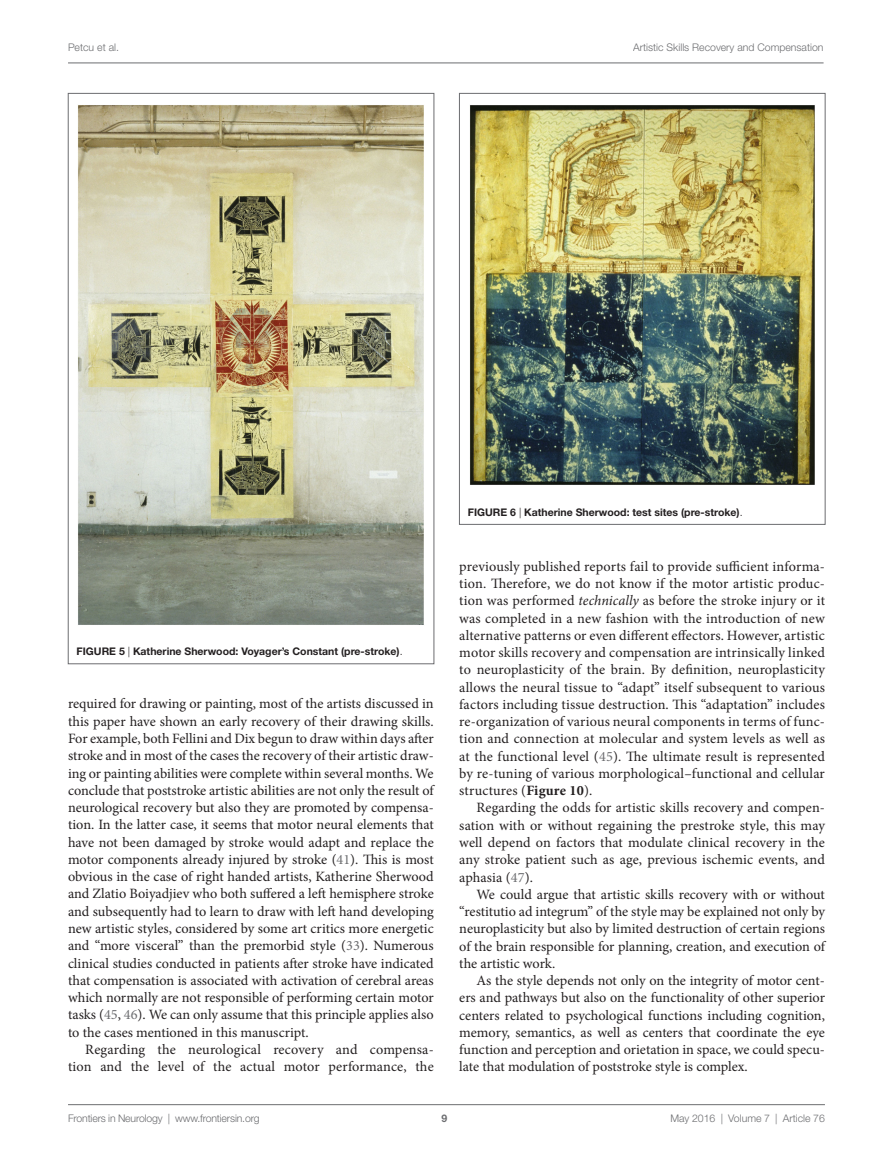
<style>
.page{position:relative;width:893px;height:1170px;background:#fff}
.page>*{position:absolute;margin:0;border:0;box-sizing:border-box;transform-origin:0 0}
.t1{font:14.25px/17.2px "Minion Pro";letter-spacing:.005em;color:#231f20;text-align:justify}
.t2{font:300 10.5px "Helvetica Neue LT Std";color:#6c6d70}
.t3{font:700 10.5px "Helvetica Neue LT Std";color:#231f20}
.t4{font:700 10.5px "Helvetica Neue LT Std";color:#6c6d70}
.s1{font-weight:300}
.s2{color:#6c6d70}
.s3{font-style:italic}
.s4{font-weight:700}
</style>
<div class="page">
<img style="left:470px;top:105px;width:345px;height:380px">
<div style="left:459px;top:93px;width:366px;height:431px;border:1px solid #6c6d70"></div>
<img style="left:78px;top:105px;width:346px;height:520px">
<hr style="left:68px;top:1104px;width:757px;height:1px;background:#6c6d70">
<hr style="left:68px;top:63px;width:756px;height:1px;background:#6c6d70">
<p class="t2" style="left:68px;top:41px;width:52px">Petcu et al.</p>
<p class="t2" style="left:633px;top:41px;width:192px">Artistic Skills Recovery and Compensation</p>
<p class="t3" style="left:77px;top:645px;width:327px">FIGURE 5 <span class="s1">|</span> Katherine Sherwood: Voyager’s Constant (pre-stroke)<span class="s1">.</span></p>
<p class="t1" style="left:68px;top:695px;width:367px">required for drawing or painting, most of the artists discussed in this paper have shown an early recovery of their drawing skills.<br>For example, both Fellini and Dix begun to draw within days after stroke and in most of the cases the recovery of their artistic draw&shy;ing or painting abilities were complete within several months. We conclude that poststroke artistic abilities are not only the result of neurological recovery but also they are promoted by compensa&shy;tion. In the latter case, it seems that motor neural elements that have not been damaged by stroke would adapt and replace the motor components already injured by stroke (<span class="s2">41</span>). This is most obvious in the case of right handed artists, Katherine Sherwood and Zlatio Boiyadjiev who both suffered a left hemisphere stroke and subsequently had to learn to draw with left hand developing new artistic styles, considered by some art critics more energetic and “more visceral” than the premorbid style (<span class="s2">33</span>). Numerous clinical studies conducted in patients after stroke have indicated that compensation is associated with activation of cerebral areas which normally are not responsible of performing certain motor tasks (<span class="s2">45</span>, <span class="s2">46</span>). We can only assume that this principle applies also to the cases mentioned in this manuscript.</p>
<p class="t1" style="left:68px;top:1040px;width:367px;text-align:right">Regarding the neurological recovery and compensa&shy;tion and the level of the actual motor performance, the</p>
<p class="t3" style="left:468px;top:505px;width:276px">FIGURE 6 <span class="s1">|</span> Katherine Sherwood: test sites (pre-stroke)<span class="s1">.</span></p>
<p class="t1" style="left:459px;top:557px;width:367px">previously published reports fail to provide sufficient informa&shy;tion. Therefore, we do not know if the motor artistic produc&shy;tion was performed <span class="s3">technically</span> as before the stroke injury or it was completed in a new fashion with the introduction of new alternative patterns or even different effectors. However, artistic motor skills recovery and compensation are intrinsically linked to neuroplasticity of the brain. By definition, neuroplasticity allows the neural tissue to “adapt” itself subsequent to various factors including tissue destruction. This “adaptation” includes re-organization of various neural components in terms of func&shy;tion and connection at molecular and system levels as well as at the functional level (<span class="s2">45</span>). The ultimate result is represented by re-tuning of various morphological–functional and cellular structures (<span class="s4">Figure 10</span>).</p>
<p class="t1" style="left:459px;top:799px;width:367px;text-indent:17px">Regarding the odds for artistic skills recovery and compen&shy;sation with or without regaining the prestroke style, this may well depend on factors that modulate clinical recovery in the any stroke patient such as age, previous ischemic events, and aphasia (<span class="s2">47</span>).</p>
<p class="t1" style="left:459px;top:885px;width:367px;text-indent:17px">We could argue that artistic skills recovery with or without “restitutio ad integrum” of the style may be explained not only by neuroplasticity but also by limited destruction of certain regions of the brain responsible for planning, creation, and execution of the artistic work.</p>
<p class="t1" style="left:459px;top:971px;width:367px;text-indent:17px">As the style depends not only on the integrity of motor cent&shy;ers and pathways but also on the functionality of other superior centers related to psychological functions including cognition, memory, semantics, as well as centers that coordinate the eye function and perception and orietation in space, we could specu&shy;late that modulation of poststroke style is complex.</p>
<p class="t2" style="left:68px;top:1111px;width:193px">Frontiers in Neurology | www.frontiersin.org</p>
<p class="t2" style="left:670px;top:1111px;width:156px">May 2016 | Volume 7 | Article 76</p>
<p class="t4" style="left:441px;top:1111px;width:7px">9</p>
</div>
